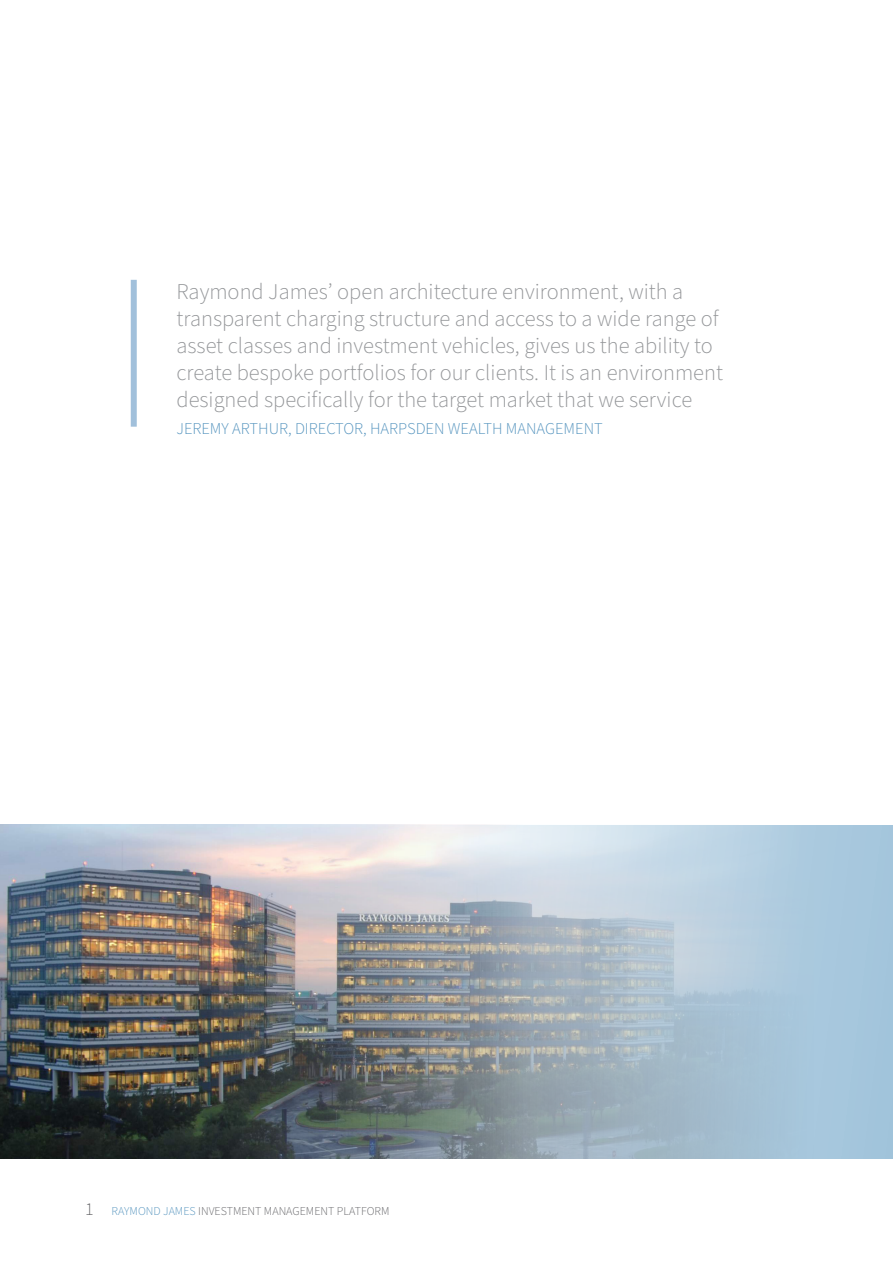
<style>
.page{position:relative;width:893px;height:1263px;background:#fff}
.page>*{position:absolute;margin:0;border:0;box-sizing:border-box;transform-origin:0 0}
.Sub_head_1{font:300 22.5px/27px "Source Sans Pro";color:#939598}
.Sub_head_1-2{font:300 16.5px "Source Sans Pro";color:#5292bd}
.t1{font:300 12px "Source Sans Pro";color:#636366}
.s1{font-size:18px}
.s2{color:#5292bd}
</style>
<div class="page">
<div style="left:131px;top:280px;width:6px;height:147px;background:#a1c0db"></div>
<img style="left:0;top:825px;width:893px;height:333px">
<p class="Sub_head_1" style="left:176px;top:279px;width:548px">Raymond James’ open architecture environment, with a transparent charging structure and access to a wide range of asset classes and investment vehicles, gives us the ability to create bespoke portfolios for our clients. It is an environment designed specifically for the target market that we service</p>
<p class="Sub_head_1-2" style="left:176px;top:418px;width:428px">JEREMY ARTHUR, DIRECTOR, HARPSDEN WEALTH MANAGEMENT</p>
<p class="t1" style="left:85px;top:1203px;width:306px"><span class="s1">1</span> <span class="s2">RAYMOND JAMES</span> INVESTMENT MANAGEMENT PLATFORM</p>
</div>
